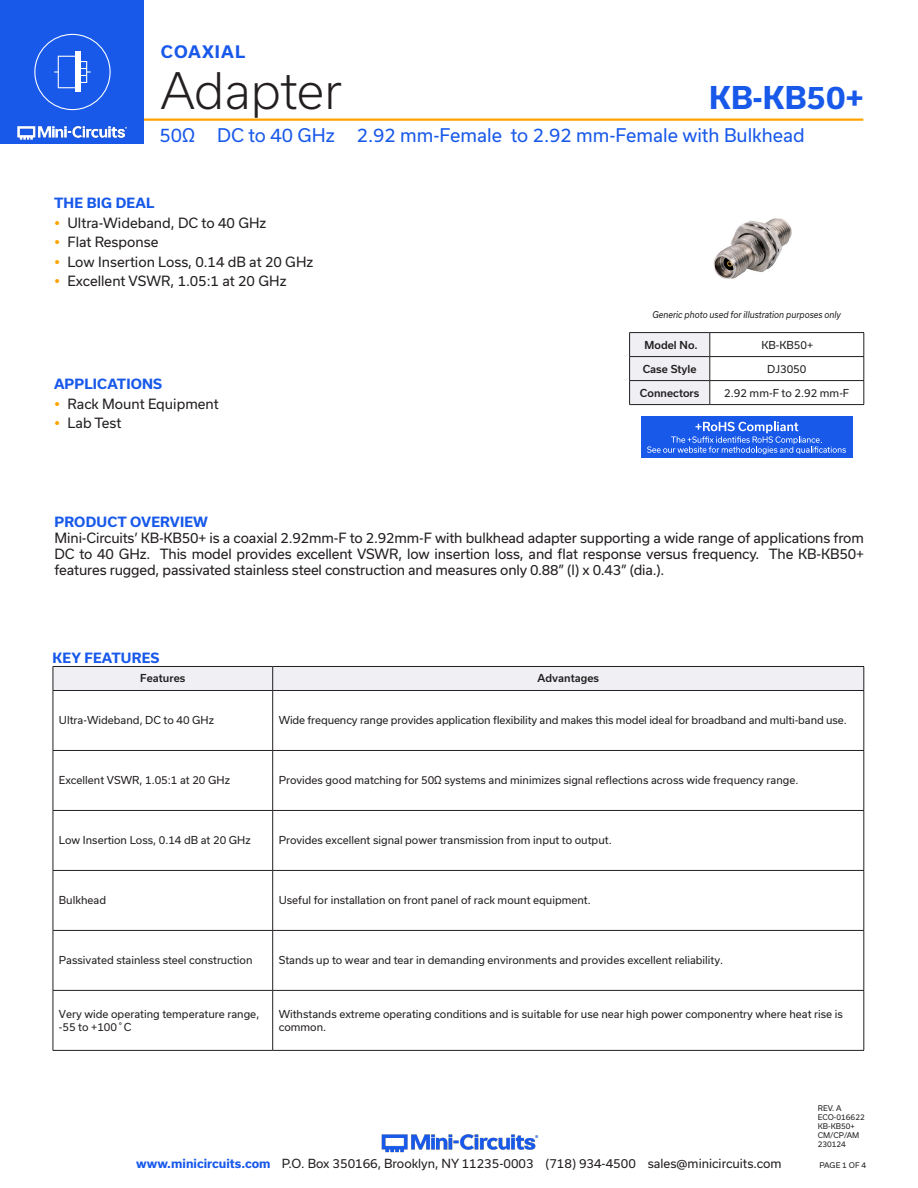
<style>
.page{position:relative;width:918px;height:1188px;background:#fff}
.page>*{position:absolute;margin:0;border:0;box-sizing:border-box;transform-origin:0 0}
.t1{font:300 48px "Usual";letter-spacing:-.005em;color:#231f20}
.t2{font:700 30px "Usual";color:#1859ea}
.t3{font:18px "Usual";color:#1859ea}
.t4{font:700 16.5px "Usual";letter-spacing:.065em;color:#1859ea}
.Regular_Copy{font:13.5px/16.2px "Usual";color:#231f20;text-align:justify}
.Blue_Headers{font:700 13.5px "Usual";letter-spacing:.015em;color:#1859ea}
.t5{font:12px "Usual";color:#231f20}
.Table_Body_Left_Just{font:10.5px/12.6px "Usual";color:#231f20}
.Table_Header_Center{font:500 10.5px "Usual";color:#231f20}
.Table_Body_Center{font:10.5px "Usual";color:#231f20}
.t6{font:italic 9px "Usual";color:#231f20;scale:.9 1}
.Revision{font:7.5px "Usual";color:#231f20}
.s1{font-weight:700;color:#1859ea}
</style>
<div class="page">
<img style="left:381px;top:1134px;width:158px;height:19px">
<hr style="left:130px;top:118px;width:733px;height:3px;background:#ffa300">
<div style="left:0;top:0;width:144px;height:144px;background:#1859ea"></div>
<img style="left:17px;top:120px;width:128px;height:20px">
<div style="left:53px;top:666px;width:812px;height:24px;background:#efeff4"></div>
<hr style="left:53px;top:690px;width:220px;height:1px;background:#231f20">
<hr style="left:53px;top:691px;width:1px;height:59px;background:#231f20">
<hr style="left:273px;top:690px;width:591px;height:1px;background:#231f20">
<hr style="left:272px;top:691px;width:1px;height:59px;background:#231f20">
<hr style="left:864px;top:691px;width:1px;height:59px;background:#231f20">
<hr style="left:53px;top:750px;width:220px;height:1px;background:#231f20">
<hr style="left:53px;top:751px;width:1px;height:59px;background:#231f20">
<hr style="left:273px;top:750px;width:591px;height:1px;background:#231f20">
<hr style="left:272px;top:751px;width:1px;height:59px;background:#231f20">
<hr style="left:864px;top:751px;width:1px;height:59px;background:#231f20">
<hr style="left:53px;top:810px;width:220px;height:1px;background:#231f20">
<hr style="left:53px;top:811px;width:1px;height:59px;background:#231f20">
<hr style="left:273px;top:810px;width:591px;height:1px;background:#231f20">
<hr style="left:272px;top:811px;width:1px;height:59px;background:#231f20">
<hr style="left:864px;top:811px;width:1px;height:59px;background:#231f20">
<hr style="left:53px;top:870px;width:220px;height:1px;background:#231f20">
<hr style="left:53px;top:871px;width:1px;height:59px;background:#231f20">
<hr style="left:273px;top:870px;width:591px;height:1px;background:#231f20">
<hr style="left:272px;top:871px;width:1px;height:59px;background:#231f20">
<hr style="left:864px;top:871px;width:1px;height:59px;background:#231f20">
<hr style="left:53px;top:930px;width:220px;height:1px;background:#231f20">
<hr style="left:53px;top:931px;width:1px;height:59px;background:#231f20">
<hr style="left:273px;top:930px;width:591px;height:1px;background:#231f20">
<hr style="left:272px;top:931px;width:1px;height:59px;background:#231f20">
<hr style="left:864px;top:931px;width:1px;height:59px;background:#231f20">
<hr style="left:53px;top:990px;width:220px;height:1px;background:#231f20">
<hr style="left:53px;top:991px;width:1px;height:59px;background:#231f20">
<hr style="left:273px;top:990px;width:591px;height:1px;background:#231f20">
<hr style="left:272px;top:991px;width:1px;height:59px;background:#231f20">
<hr style="left:864px;top:991px;width:1px;height:59px;background:#231f20">
<hr style="left:53px;top:1050px;width:220px;height:1px;background:#231f20">
<hr style="left:273px;top:1050px;width:591px;height:1px;background:#231f20">
<div style="left:34px;top:34px;width:77px;height:76px;border:1px solid #fff;border-radius:50%"></div>
<div style="left:58px;top:56px;width:20px;height:32px;border:1px solid #fff"></div>
<div style="left:79px;top:61px;width:8px;height:22px;border:1px solid #fff"></div>
<div style="left:75px;top:52px;width:6px;height:40px;background:#fff"></div>
<svg style="left:81px;top:68px;width:10px;height:8px"></svg>
<img style="left:713px;top:218px;width:79px;height:61px">
<hr style="left:710px;top:332px;width:154px;height:1px;background:#231f20">
<hr style="left:710px;top:356px;width:154px;height:1px;background:#231f20">
<svg style="left:864px;top:333px;width:1px;height:71px"></svg>
<hr style="left:710px;top:380px;width:154px;height:1px;background:#231f20">
<hr style="left:710px;top:404px;width:154px;height:1px;background:#231f20">
<hr style="left:629px;top:332px;width:81px;height:1px;background:#231f20">
<svg style="left:629px;top:333px;width:82px;height:72px"></svg>
<hr style="left:629px;top:356px;width:81px;height:1px;background:#231f20">
<hr style="left:629px;top:380px;width:81px;height:1px;background:#231f20">
<hr style="left:629px;top:404px;width:81px;height:1px;background:#231f20">
<div style="left:641px;top:416px;width:211px;height:41px;background:#1859ea"></div>
<svg style="left:647px;top:422px;width:199px;height:32px"></svg>
<h3 class="t4" style="left:161px;top:42px;width:86px">COAXIAL</h3>
<h1 class="t1" style="left:161px;top:63px;width:183px">Adapter</h1>
<h2 class="t2" style="left:709px;top:80px;width:156px">KB-KB50+</h2>
<h3 class="t3" style="left:159px;top:125px;width:647px">50Ω DC to 40 GHz 2.92 mm-Female to 2.92 mm-Female with Bulkhead</h3>
<p class="Blue_Headers" style="left:54px;top:195px;width:102px">THE BIG DEAL</p>
<p class="Regular_Copy" style="left:68px;top:214px;width:200px">Ultra-Wideband, DC to 40 GHz</p>
<p class="Regular_Copy" style="left:68px;top:234px;width:92px">Flat Response</p>
<p class="Regular_Copy" style="left:68px;top:253px;width:247px">Low Insertion Loss, 0.14 dB at 20 GHz</p>
<p class="Regular_Copy" style="left:68px;top:273px;width:220px">Excellent VSWR, 1.05:1 at 20 GHz</p>
<p class="Blue_Headers" style="left:54px;top:376px;width:110px">APPLICATIONS</p>
<p class="Regular_Copy" style="left:68px;top:396px;width:153px">Rack Mount Equipment</p>
<p class="Regular_Copy" style="left:68px;top:415px;width:55px">Lab Test</p>
<p class="t6" style="left:652px;top:310px;width:211px">Generic photo used for illustration purposes only</p>
<p class="Table_Header_Center" style="left:645px;top:339px;width:55px">Model No.</p>
<p class="Table_Body_Center" style="left:761px;top:339px;width:53px">KB-KB50+</p>
<p class="Table_Header_Center" style="left:643px;top:363px;width:55px">Case Style</p>
<p class="Table_Body_Center" style="left:767px;top:363px;width:41px">DJ3050</p>
<p class="Table_Header_Center" style="left:640px;top:387px;width:61px">Connectors</p>
<p class="Table_Body_Center" style="left:724px;top:387px;width:127px">2.92 mm-F to 2.92 mm-F</p>
<p class="Blue_Headers" style="left:55px;top:514px;width:155px">PRODUCT OVERVIEW</p>
<p class="Regular_Copy" style="left:55px;top:530px;width:811px">Mini-Circuits’ KB-KB50+ is a coaxial 2.92mm-F to 2.92mm-F with bulkhead adapter supporting a wide range of applications from DC to 40 GHz. This model provides excellent VSWR, low insertion loss, and flat response versus frequency. The KB-KB50+ features rugged, passivated stainless steel construction and measures only 0.88” (l) x 0.43” (dia.).</p>
<p class="Blue_Headers" style="left:52px;top:650px;width:108px">KEY FEATURES</p>
<p class="Table_Header_Center" style="left:140px;top:672px;width:47px">Features</p>
<p class="Table_Header_Center" style="left:537px;top:672px;width:63px">Advantages</p>
<p class="Table_Body_Left_Just" style="left:59px;top:714px;width:157px">Ultra-Wideband, DC to 40 GHz</p>
<p class="Table_Body_Left_Just" style="left:279px;top:714px;width:570px">Wide frequency range provides application flexibility and makes this model ideal for broadband and multi-band use.</p>
<p class="Table_Body_Left_Just" style="left:59px;top:774px;width:173px">Excellent VSWR, 1.05:1 at 20 GHz</p>
<p class="Table_Body_Left_Just" style="left:279px;top:774px;width:521px">Provides good matching for 50Ω systems and minimizes signal reflections across wide frequency range.</p>
<p class="Table_Body_Left_Just" style="left:59px;top:834px;width:193px">Low Insertion Loss, 0.14 dB at 20 GHz</p>
<p class="Table_Body_Left_Just" style="left:279px;top:834px;width:334px">Provides excellent signal power transmission from input to output.</p>
<p class="Table_Body_Left_Just" style="left:59px;top:894px;width:49px">Bulkhead</p>
<p class="Table_Body_Left_Just" style="left:279px;top:894px;width:314px">Useful for installation on front panel of rack mount equipment.</p>
<p class="Table_Body_Left_Just" style="left:59px;top:954px;width:195px">Passivated stainless steel construction</p>
<p class="Table_Body_Left_Just" style="left:279px;top:954px;width:446px">Stands up to wear and tear in demanding environments and provides excellent reliability.</p>
<p class="Table_Body_Left_Just" style="left:59px;top:1008px;width:202px">Very wide operating temperature range, -55 to +100˚C</p>
<p class="Table_Body_Left_Just" style="left:279px;top:1008px;width:566px">Withstands extreme operating conditions and is suitable for use near high power componentry where heat rise is common.</p>
<p class="Revision" style="left:818px;top:1104px;width:25px">REV. A</p>
<p class="Revision" style="left:818px;top:1113px;width:48px">ECO-016622</p>
<p class="Revision" style="left:818px;top:1122px;width:39px">KB-KB50+</p>
<p class="Revision" style="left:818px;top:1131px;width:43px">CM/CP/AM</p>
<p class="Revision" style="left:818px;top:1140px;width:30px">230124</p>
<p class="t5" style="left:136px;top:1157px;width:647px"><span class="s1">www.minicircuits.com</span> P.O. Box 350166, Brooklyn, NY 11235-0003 (718) 934-4500 sales@minicircuits.com</p>
<p class="Revision" style="left:819px;top:1161px;width:48px">PAGE 1 OF 4</p>
</div>
